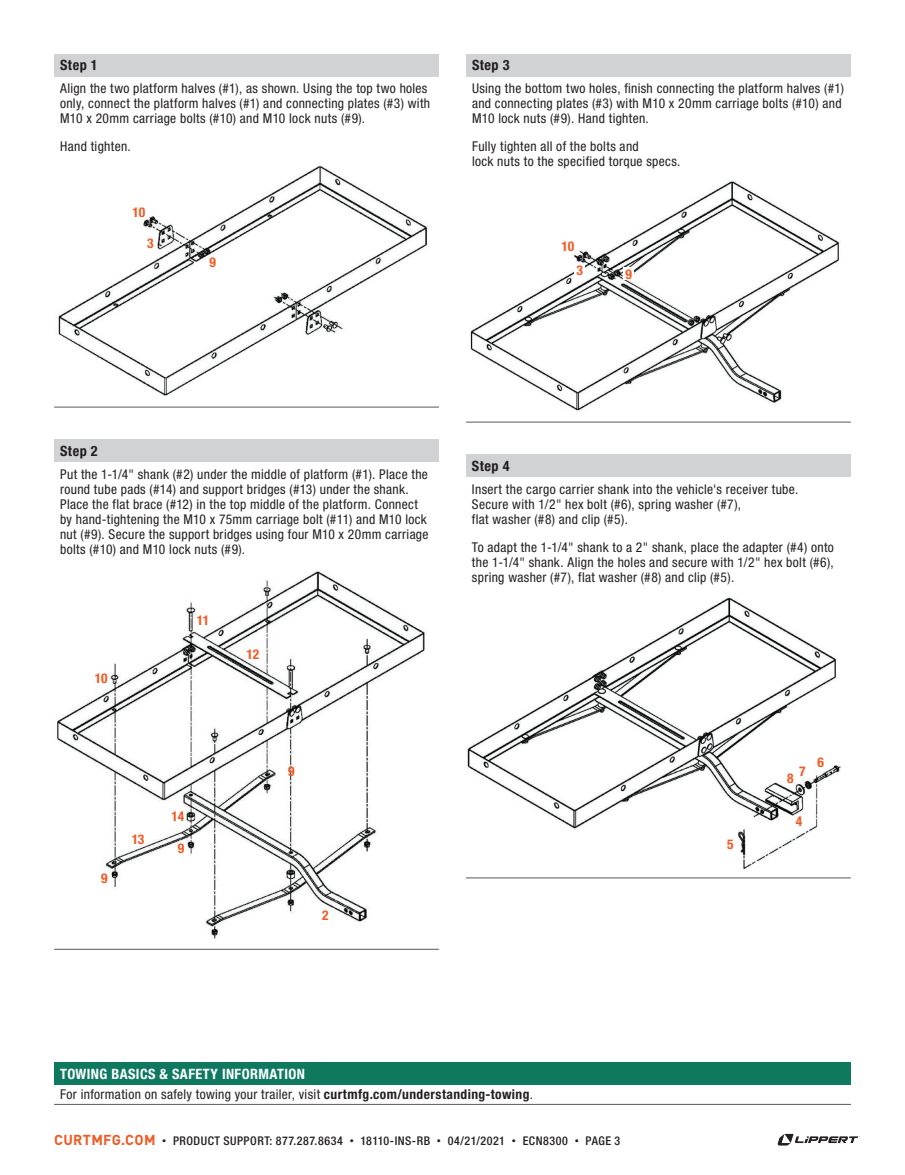
<style>
.page{position:relative;width:905px;height:1175px;background:#fff}
.page>*{position:absolute;margin:0;border:0;box-sizing:border-box;transform-origin:0 0}
.t1{font:700 condensed 14.25px "Helvetica Neue LT Std";letter-spacing:.03em;color:#fff}
.t2{font:700 condensed 14.25px "Helvetica Neue LT Std";letter-spacing:.035em;color:#231f20}
.t3{font:condensed 13.5px/15px "Helvetica Neue LT Std";letter-spacing:.025em;color:#231f20}
.t4{font:700 condensed 13.5px "Helvetica Neue LT Std";letter-spacing:-.015em;color:#f15921}
.t5{font:500 condensed 12px "Helvetica Neue LT Std";letter-spacing:.04em;color:#231f20}
.s1{font-weight:700}
.s2{font-family:"DINOT";font-weight:700;font-stretch:normal;font-size:14.25px;color:#f15921}
.s3{font-family:"DINOT";font-weight:400;font-stretch:normal;font-size:9px}
</style>
<div class="page">
<svg style="left:777px;top:1133px;width:83px;height:12px"></svg>
<div style="left:54px;top:1062px;width:797px;height:22px;background:#0e795f"></div>
<hr style="left:54px;top:1104px;width:797px;height:1px;background:#57585a">
<div style="left:54px;top:54px;width:385px;height:22px;background:#d1d2d4"></div>
<hr style="left:54px;top:407px;width:385px;height:1px;background:#57585a">
<img style="left:56px;top:165px;width:372px;height:231px">
<div style="left:466px;top:54px;width:384px;height:22px;background:#d1d2d4"></div>
<hr style="left:466px;top:422px;width:384px;height:1px;background:#57585a">
<img style="left:470px;top:180px;width:370px;height:231px">
<div style="left:466px;top:455px;width:384px;height:22px;background:#d1d2d4"></div>
<hr style="left:466px;top:877px;width:384px;height:1px;background:#57585a">
<img style="left:466px;top:597px;width:374px;height:273px">
<div style="left:574px;top:264px;width:11px;height:13px;background:#fff"></div>
<div style="left:623px;top:267px;width:11px;height:13px;background:#fff"></div>
<div style="left:54px;top:440px;width:385px;height:22px;background:#d1d2d4"></div>
<hr style="left:54px;top:949px;width:385px;height:1px;background:#57585a">
<img style="left:57px;top:571px;width:369px;height:368px">
<p class="t2" style="left:60px;top:56px;width:39px">Step 1</p>
<p class="t3" style="left:60px;top:80px;width:371px">Align the two platform halves (#1), as shown. Using the top two holes only, connect the platform halves (#1) and connecting plates (#3) with<br>M10 x 20mm carriage bolts (#10) and M10 lock nuts (#9).</p>
<p class="t3" style="left:60px;top:139px;width:72px">Hand tighten.</p>
<p class="t4" style="left:133px;top:204px;width:14px">10</p>
<p class="t2" style="left:472px;top:56px;width:39px">Step 3</p>
<p class="t3" style="left:472px;top:80px;width:373px">Using the bottom two holes, finish connecting the platform halves (#1) and connecting plates (#3) with M10 x 20mm carriage bolts (#10) and<br>M10 lock nuts (#9). Hand tighten.</p>
<p class="t3" style="left:472px;top:139px;width:210px">Fully tighten all of the bolts and<br>lock nuts to the specified torque specs.</p>
<p class="t4" style="left:147px;top:235px;width:8px">3</p>
<p class="t4" style="left:561px;top:238px;width:14px">10</p>
<p class="t4" style="left:209px;top:254px;width:8px">9</p>
<p class="t4" style="left:576px;top:262px;width:8px">3</p>
<p class="t4" style="left:625px;top:266px;width:8px">9</p>
<p class="t2" style="left:60px;top:442px;width:39px">Step 2</p>
<p class="t3" style="left:60px;top:466px;width:370px">Put the 1-1/4" shank (#2) under the middle of platform (#1). Place the round tube pads (#14) and support bridges (#13) under the shank.<br>Place the flat brace (#12) in the top middle of the platform. Connect by hand-tightening the M10 x 75mm carriage bolt (#11) and M10 lock nut (#9). Secure the support bridges using four M10 x 20mm carriage bolts (#10) and M10 lock nuts (#9).</p>
<p class="t4" style="left:95px;top:670px;width:14px">10</p>
<p class="t4" style="left:197px;top:612px;width:14px">11</p>
<p class="t4" style="left:101px;top:870px;width:8px">9</p>
<p class="t4" style="left:132px;top:830px;width:14px">13</p>
<p class="t4" style="left:171px;top:808px;width:14px">14</p>
<p class="t4" style="left:178px;top:840px;width:8px">9</p>
<p class="t4" style="left:246px;top:646px;width:14px">12</p>
<p class="t4" style="left:288px;top:762px;width:8px">9</p>
<p class="t4" style="left:322px;top:906px;width:8px">2</p>
<p class="t2" style="left:472px;top:457px;width:39px">Step 4</p>
<p class="t3" style="left:472px;top:481px;width:328px">Insert the cargo carrier shank into the vehicle's receiver tube.<br>Secure with 1/2" hex bolt (#6), spring washer (#7),<br>flat washer (#8) and clip (#5).</p>
<p class="t3" style="left:472px;top:540px;width:363px;text-align:justify">To adapt the 1-1/4" shank to a 2" shank, place the adapter (#4) onto the 1-1/4" shank. Align the holes and secure with 1/2" hex bolt (#6), spring washer (#7), flat washer (#8) and clip (#5).</p>
<p class="t4" style="left:727px;top:836px;width:8px">5</p>
<p class="t4" style="left:799px;top:763px;width:8px">7</p>
<p class="t4" style="left:787px;top:770px;width:8px">8</p>
<p class="t4" style="left:817px;top:754px;width:8px">6</p>
<p class="t4" style="left:795px;top:813px;width:8px">4</p>
<p class="t1" style="left:60px;top:1065px;width:246px">TOWING BASICS &amp; SAFETY INFORMATION</p>
<p class="t3" style="left:60px;top:1086px;width:474px">For information on safely towing your trailer, visit <span class="s1">curtmfg.com/understanding-towing</span>.</p>
<p class="t5" style="left:54px;top:1133px;width:567px"><span class="s2">CURTMFG.COM</span> <span class="s3">•</span> PRODUCT SUPPORT: 877.287.8634 <span class="s3">•</span> 18110-INS-RB <span class="s3">•</span> 04/21/2021 <span class="s3">•</span> ECN8300 <span class="s3">•</span> PAGE 3</p>
</div>
